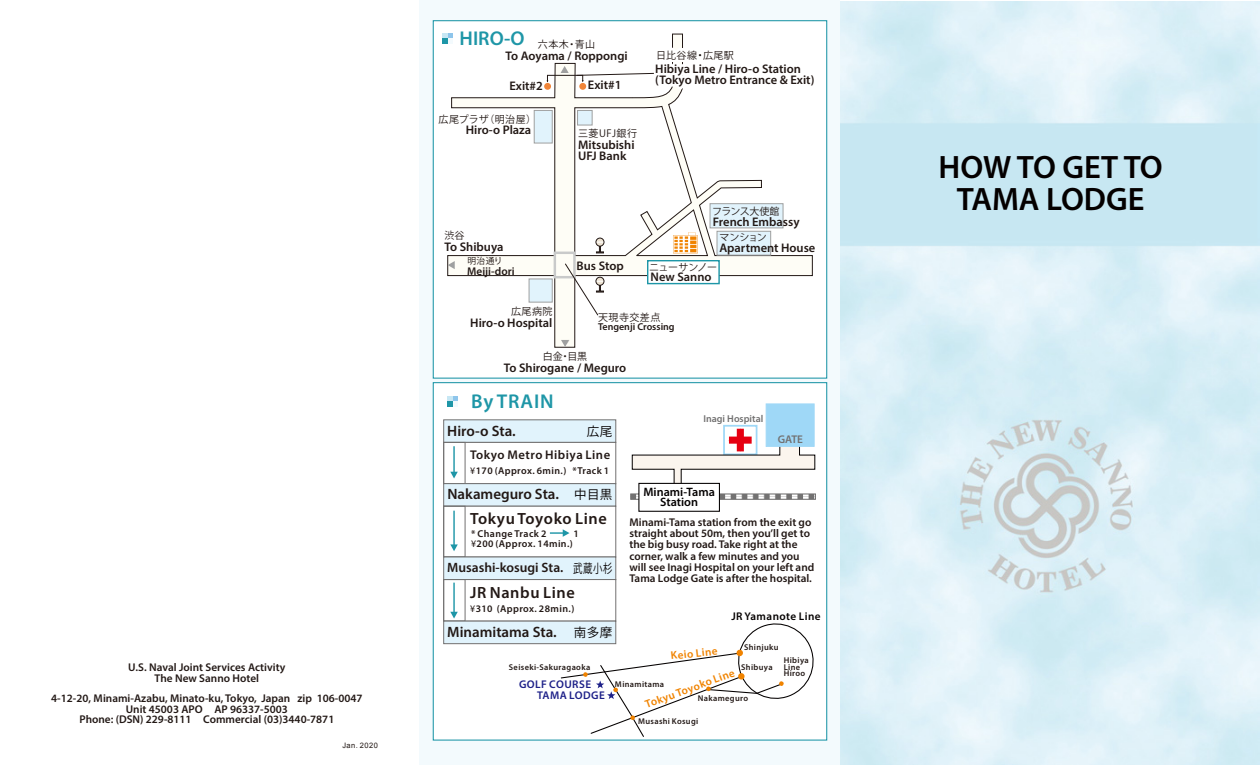
<style>
.page{position:relative;width:1260px;height:765px;background:#fff}
.page>*{position:absolute;margin:0;border:0;box-sizing:border-box;transform-origin:0 0}
.t1{font:600 32.5px/32.5px "Myriad Pro";letter-spacing:-.005em;color:#040000;text-align:center}
.t2{font:600 20px "Myriad Pro";letter-spacing:.04em;color:#1e96a7}
.t3{font:600 16.25px "Myriad Pro";letter-spacing:.04em;color:#221815}
.t4{font:600 15px "Myriad Pro";color:#221815}
.t5{font:600 13.5px "Myriad Pro";color:#221815}
.t6{font:600 12.62px "Myriad Pro";letter-spacing:.04em;color:#221815}
.t7{font:600 12.5px/11.2px "Myriad Pro";color:#221815}
.t8{font:12.5px "Koz Go Pr 6 N";letter-spacing:.055em;color:#040000}
.t9{font:12.5px "Koz Go Pr 6 N";letter-spacing:.055em;color:#040000;scale:.75 1}
.t10{font:600 12.25px/9.8px "Myriad Pro";color:#040000;text-align:center}
.t11{font:600 11.25px/11.2px "Myriad Pro";color:#221815;text-align:center}
.t12{font:600 11.25px "Myriad Pro";color:#f08300}
.t13{font:600 11.25px "Myriad Pro";letter-spacing:.04em;color:#1d2088}
.t14{font:600 11.25px "Myriad Pro";letter-spacing:.04em;color:#040000}
.t15{font:600 11.25px "Myriad Pro";color:#727171}
.t16{font:600 10px "Myriad Pro";letter-spacing:.04em;color:#221815}
.t17{font:10px "Koz Go Pr 6 N";letter-spacing:.045em;color:#221815}
.t18{font:600 10px "Myriad Pro";color:#221815}
.t19{font:600 10px "Myriad Pro";color:#727171}
.t20{font:10px "Koz Go Pr 6 N";letter-spacing:.02em;color:#221815}
.t21{font:10px "Koz Go Pr 6 N";letter-spacing:-.035em;color:#221815}
.t22{font:10px "Koz Go Pr 6 N";letter-spacing:-.05em;color:#221815}
.t23{font:8.75px "Koz Go Pr 6 N";color:#221815}
.t24{font:600 8.38px/6.8px "Myriad Pro";letter-spacing:.04em;color:#221815}
.t25{font:7.5px "Arial";letter-spacing:.055em;color:#221815}
.s1{font-weight:400}
.s2{font-family:"Koz Go Pr 6 N";font-weight:400;font-size:12.5px;color:#040000}
</style>
<div class="page">
<img style="left:840px;top:1px;width:419px;height:764px">
<div style="left:420px;top:1px;width:420px;height:764px;background:#f3fafd"></div>
<div style="left:433px;top:382px;width:394px;height:359px;background:#fff;border:1px solid #1e96a7"></div>
<svg style="left:448px;top:396px;width:10px;height:10px"></svg>
<div style="left:443px;top:419px;width:173px;height:24px;background:#e1f3fc;border:1px solid #727171"></div>
<div style="left:443px;top:442px;width:173px;height:42px;background:#fff;border:1px solid #727171"></div>
<div style="left:443px;top:442px;width:22px;height:42px;border:1px solid #727171"></div>
<hr style="left:453px;top:446px;width:2px;height:26px;background:#1e96a7">
<svg style="left:450px;top:472px;width:8px;height:6px"></svg>
<div style="left:443px;top:483px;width:173px;height:24px;background:#e1f3fc;border:1px solid #727171"></div>
<div style="left:443px;top:506px;width:173px;height:51px;background:#fff;border:1px solid #727171"></div>
<div style="left:443px;top:506px;width:22px;height:51px;border:1px solid #727171"></div>
<hr style="left:453px;top:511px;width:2px;height:34px;background:#1e96a7">
<svg style="left:450px;top:544px;width:8px;height:7px"></svg>
<div style="left:443px;top:557px;width:173px;height:23px;background:#e1f3fc"></div>
<div style="left:443px;top:579px;width:173px;height:42px;background:#fff;border:1px solid #727171"></div>
<div style="left:443px;top:579px;width:22px;height:42px;border:1px solid #727171"></div>
<hr style="left:453px;top:583px;width:2px;height:29px;background:#1e96a7">
<svg style="left:450px;top:612px;width:8px;height:7px"></svg>
<div style="left:443px;top:621px;width:173px;height:23px;background:#e1f3fc;border:1px solid #727171"></div>
<svg style="left:550px;top:529px;width:20px;height:8px"></svg>
<svg style="left:630px;top:493px;width:186px;height:7px"></svg>
<div style="left:723px;top:425px;width:34px;height:30px;border:2px solid #9fd8f7"></div>
<div style="left:737px;top:429px;width:7px;height:22px;background:#e60012"></div>
<div style="left:729px;top:437px;width:23px;height:7px;background:#e60012"></div>
<svg style="left:632px;top:445px;width:183px;height:38px"></svg>
<svg style="left:631px;top:494px;width:184px;height:5px"></svg>
<div style="left:638px;top:483px;width:82px;height:29px;background:#fff;border:1px solid #040000"></div>
<div style="left:766px;top:404px;width:48px;height:43px;background:#9fd8f7"></div>
<svg style="left:560px;top:619px;width:254px;height:118px"></svg>
<div style="left:433px;top:20px;width:394px;height:359px;background:#fff;border:1px solid #1e96a7"></div>
<svg style="left:447px;top:33px;width:366px;height:315px"></svg>
<svg style="left:673px;top:232px;width:25px;height:21px"></svg>
<div style="left:529px;top:279px;width:24px;height:23px;background:#e1f3fc;border:1px solid #9fa0a0"></div>
<div style="left:534px;top:110px;width:19px;height:33px;background:#e1f3fc;border:1px solid #9fa0a0"></div>
<div style="left:717px;top:231px;width:54px;height:24px;background:#e1f3fc;border:1px solid #9fa0a0"></div>
<div style="left:544px;top:83px;width:7px;height:7px;background:#f08437;border-radius:50%"></div>
<svg style="left:561px;top:66px;width:8px;height:7px"></svg>
<svg style="left:561px;top:340px;width:8px;height:7px"></svg>
<svg style="left:448px;top:261px;width:7px;height:8px"></svg>
<div style="left:554px;top:252px;width:22px;height:26px;border:2px solid #c9caca"></div>
<div style="left:547px;top:75px;width:36px;height:7px;border:1px solid #221815"></div>
<svg style="left:576px;top:0;width:243px;height:209px"></svg>
<div style="left:647px;top:260px;width:73px;height:24px;background:#fff;border:1px solid #1e96a7"></div>
<svg style="left:596px;top:238px;width:8px;height:15px"></svg>
<div style="left:710px;top:203px;width:73px;height:25px;background:#e1f3fc;border:1px solid #9fa0a0"></div>
<svg style="left:564px;top:262px;width:40px;height:54px"></svg>
<svg style="left:442px;top:34px;width:10px;height:10px"></svg>
<p class="t11" style="left:128px;top:662px;width:159px;line-height:10.2px">U.S. Naval Joint Services Activity<br>The New Sanno Hotel</p>
<p class="t11" style="left:51px;top:693px;width:313px;line-height:10.2px">4-12-20, Minami-Azabu, Minato-ku, Tokyo, Japan zip 106-0047<br>Unit 45003 APO AP 96337-5003<br>Phone: (DSN) 229-8111 Commercial (03)3440-7871</p>
<p class="t25" style="left:342px;top:740px;width:37px">Jan. 2020</p>
<h2 class="t2" style="left:460px;top:26px;width:67px">HIRO-O</h2>
<p class="t17" style="left:538px;top:39px;width:59px">六本木・青山</p>
<p class="t7" style="left:506px;top:50px;width:124px">To Aoyama / Roppongi</p>
<p class="t7" style="left:509px;top:80px;width:35px">Exit#2</p>
<p class="t7" style="left:588px;top:79px;width:35px">Exit#1</p>
<p class="t20" style="left:439px;top:114px;width:99px">広尾プラザ（明治屋）</p>
<p class="t7" style="left:466px;top:124px;width:67px">Hiro-o Plaza</p>
<p class="t17" style="left:445px;top:230px;width:22px">渋谷</p>
<p class="t7" style="left:445px;top:241px;width:60px">To Shibuya</p>
<p class="t17" style="left:578px;top:127px;width:60px">三菱UFJ銀行</p>
<p class="t7" style="left:578px;top:139px;width:58px">Mitsubishi<br>UFJ Bank</p>
<p class="t17" style="left:656px;top:49px;width:79px">日比谷線・広尾駅</p>
<p class="t7" style="left:655px;top:63px;width:161px">Hibiya Line / Hiro-o Station (Tokyo Metro Entrance &amp; Exit)</p>
<p class="t22" style="left:712px;top:205px;width:69px">フランス大使館</p>
<p class="t7" style="left:713px;top:215px;width:88px">French Embassy</p>
<p class="t17" style="left:719px;top:231px;width:49px">マンション</p>
<p class="t7" style="left:719px;top:242px;width:98px">Apartment House</p>
<p class="t23" style="left:467px;top:256px;width:37px">明治通り</p>
<p class="t11" style="left:467px;top:265px;width:49px">Meiji-dori</p>
<p class="t17" style="left:511px;top:305px;width:43px">広尾病院</p>
<p class="t7" style="left:470px;top:316px;width:84px">Hiro-o Hospital</p>
<p class="t17" style="left:543px;top:351px;width:46px">白金・目黒</p>
<p class="t7" style="left:504px;top:362px;width:124px">To Shirogane / Meguro</p>
<p class="t7" style="left:577px;top:259px;width:49px">Bus Stop</p>
<p class="t21" style="left:649px;top:261px;width:70px">ニューサンノー</p>
<p class="t7" style="left:651px;top:271px;width:63px">New Sanno</p>
<p class="t17" style="left:598px;top:312px;width:64px">天現寺交差点</p>
<p class="t18" style="left:598px;top:321px;width:78px">Tengenji Crossing</p>
<h2 class="t2" style="left:471px;top:388px;width:84px">By TRAIN</h2>
<h3 class="t4" style="left:447px;top:421px;width:70px">Hiro-o Sta.</h3>
<p class="t6" style="left:470px;top:447px;width:142px">Tokyo Metro Hibiya Line</p>
<p class="t16" style="left:470px;top:464px;width:141px"><span class="s1">¥</span>170 (Approx. 6min.) *Track 1</p>
<p class="t8" style="left:587px;top:424px;width:27px">広尾</p>
<p class="t19" style="left:703px;top:412px;width:61px">Inagi Hospital</p>
<p class="t15" style="left:778px;top:432px;width:27px">GATE</p>
<p class="t10" style="left:643px;top:487px;width:73px">Minami-Tama<br>Station</p>
<p class="t8" style="left:574px;top:488px;width:40px">中目黒</p>
<h3 class="t3" style="left:470px;top:508px;width:138px">Tokyu Toyoko Line</h3>
<p class="t16" style="left:471px;top:527px;width:77px">* Change Track 2</p>
<p class="t16" style="left:573px;top:527px;width:7px">1</p>
<p class="t16" style="left:471px;top:537px;width:103px"><span class="s1">¥</span>200 (Approx. 14min.)</p>
<h3 class="t4" style="left:447px;top:485px;width:113px">Nakameguro Sta.</h3>
<p class="t11" style="left:629px;top:516px;width:186px;text-align:left">Minami-Tama station from the exit go straight about 50m, then you’ll get to the big busy road. Take right at the corner, walk a few minutes and you will see Inagi Hospital on your left and Tama Lodge Gate is after the hospital.</p>
<p class="t14" style="left:731px;top:609px;width:91px">JR Yamanote Line</p>
<p class="t24" style="left:784px;top:656px;width:27px">Hibiya<br>Line<br>Hiroo</p>
<p class="t24" style="left:698px;top:694px;width:52px">Nakameguro</p>
<p class="t9" style="left:573px;top:561px;width:54px">武蔵小杉</p>
<p class="t5" style="left:447px;top:559px;width:118px">Musashi-kosugi Sta.</p>
<h3 class="t3" style="left:470px;top:582px;width:106px">JR Nanbu Line</h3>
<p class="t16" style="left:470px;top:602px;width:106px"><span class="s1">¥</span>310 (Approx. 28min.)</p>
<h3 class="t4" style="left:447px;top:622px;width:167px">Minamitama Sta. <span class="s2">南多摩</span></h3>
<p class="t24" style="left:744px;top:644px;width:36px">Shinjuku</p>
<p class="t12" style="left:670px;top:649px;width:48px;rotate:-6deg">Keio Line</p>
<p class="t24" style="left:509px;top:664px;width:83px">Seiseki-Sakuragaoka</p>
<p class="t13" style="left:519px;top:677px;width:74px">GOLF COURSE</p>
<p class="t24" style="left:741px;top:664px;width:33px">Shibuya</p>
<p class="t12" style="left:643px;top:698px;width:96px;rotate:-20deg">Tokyu Toyoko Line</p>
<p class="t24" style="left:638px;top:717px;width:62px">Musashi Kosugi</p>
<p class="t24" style="left:615px;top:681px;width:51px">Minamitama</p>
<p class="t13" style="left:537px;top:688px;width:69px">TAMA LODGE</p>
<h1 class="t1" style="left:939px;top:150px;width:226px">HOW TO GET TO<br>TAMA LODGE</h1>
</div>
